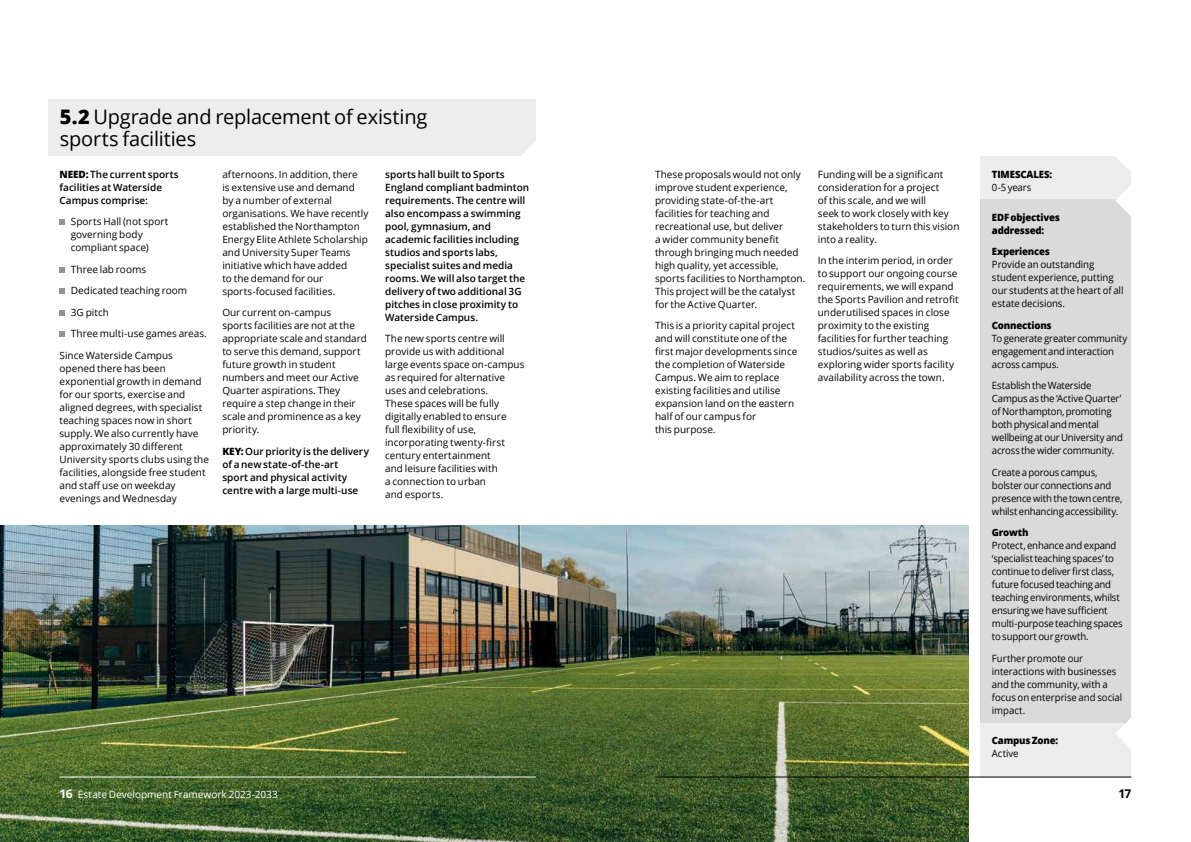
<style>
.page{position:relative;width:1191px;height:842px;background:#fff}
.page>*{position:absolute;margin:0;border:0;box-sizing:border-box;transform-origin:0 0}
.t1{font:20px/22px "Open Sans";letter-spacing:-.01em;color:#000}
.t2{font:700 12px "Open Sans";color:#000}
.t3{font:700 12px "Open Sans";color:#fff}
.t4{font:10px/13px "Open Sans";color:#000}
.t5{font:10px/13px "Open Sans";letter-spacing:-.02em;color:#000;scale:.96 1}
.t6{font:600 10px/13px "Open Sans";color:#000}
.t7{font:10px/13px "Open Sans";color:#000;scale:.96 1}
.t8{font:800 10px/13px "Open Sans";letter-spacing:-.02em;color:#000;scale:.96 1}
.t9{font:10px "Open Sans";color:#fff}
.s1{font-weight:800}
</style>
<div class="page">
<div style="left:980px;top:157px;width:151px;height:620px;background:#ededed"></div>
<div style="left:980px;top:200px;width:151px;height:523px;background:#dadada"></div>
<svg style="left:1115px;top:156px;width:16px;height:16px"></svg>
<svg style="left:1115px;top:186px;width:16px;height:30px"></svg>
<svg style="left:1116px;top:718px;width:15px;height:30px"></svg>
<svg style="left:60px;top:220px;width:5px;height:5px"></svg>
<svg style="left:60px;top:267px;width:5px;height:6px"></svg>
<svg style="left:60px;top:289px;width:5px;height:5px"></svg>
<svg style="left:60px;top:310px;width:5px;height:6px"></svg>
<svg style="left:60px;top:332px;width:5px;height:5px"></svg>
<div style="left:48px;top:99px;width:488px;height:57px;background:#ededed"></div>
<svg style="left:522px;top:142px;width:14px;height:14px"></svg>
<img style="left:0;top:526px;width:968px;height:316px">
<hr style="left:655px;top:777px;width:476px;height:1px;background:#000">
<hr style="left:60px;top:777px;width:476px;height:1px;background:#fff">
<h1 class="t1" style="left:60px;top:105px;width:369px"><span class="s1">5.2</span> Upgrade and replacement of existing sports facilities</h1>
<p class="t6" style="left:60px;top:167px;width:121px"><span class="s1">NEED:</span> The current sports facilities at Waterside<br>Campus comprise:</p>
<p class="t4" style="left:71px;top:215px;width:99px">Sports Hall (not sport governing body compliant space)</p>
<p class="t4" style="left:71px;top:262px;width:77px">Three lab rooms</p>
<p class="t4" style="left:71px;top:284px;width:118px">Dedicated teaching room</p>
<p class="t4" style="left:71px;top:305px;width:40px">3G pitch</p>
<p class="t4" style="left:71px;top:327px;width:138px">Three multi-use games areas.</p>
<p class="t4" style="left:60px;top:348px;width:115px">Since Waterside Campus</p>
<p class="t4" style="left:60px;top:361px;width:151px">opened there has been exponential growth in demand for our sports, exercise and aligned degrees, with specialist teaching spaces now in short supply. We also currently have approximately 30 different<br>University sports clubs using the facilities, alongside free student and staff use on weekday evenings and Wednesday</p>
<p class="t4" style="left:222px;top:167px;width:148px">afternoons. In addition, there<br>is extensive use and demand<br>by a number of external organisations. We have recently established the Northampton<br>Energy Elite Athlete Scholarship and University Super Teams initiative which have added<br>to the demand for our sports-focused facilities.</p>
<p class="t4" style="left:222px;top:306px;width:146px">Our current on-campus<br>sports facilities are not at the appropriate scale and standard to serve this demand, support future growth in student numbers and meet our Active<br>Quarter aspirations. They require a step change in their scale and prominence as a key priority.</p>
<p class="t6" style="left:222px;top:444px;width:148px"><span class="s1">KEY:</span> Our priority is the delivery of a new state-of-the-art<br>sport and physical activity centre with a large multi-use</p>
<p class="t6" style="left:385px;top:167px;width:146px">sports hall built to Sports<br>England compliant badminton requirements. The centre will also encompass a swimming pool, gymnasium, and academic facilities including studios and sports labs, specialist suites and media rooms. We will also target the delivery of two additional 3G pitches in close proximity to<br>Waterside Campus.</p>
<p class="t4" style="left:385px;top:332px;width:141px">The new sports centre will provide us with additional large events space on-campus as required for alternative uses and celebrations.<br>These spaces will be fully digitally enabled to ensure<br>full flexibility of use, incorporating twenty-first century entertainment<br>and leisure facilities with<br>a connection to urban<br>and esports.</p>
<p class="t4" style="left:655px;top:167px;width:152px">These proposals would not only improve student experience, providing state-of-the-art facilities for teaching and recreational use, but deliver<br>a wider community benefit through bringing much needed high quality, yet accessible, sports facilities to Northampton.<br>This project will be the catalyst for the Active Quarter.</p>
<p class="t4" style="left:655px;top:319px;width:144px">This is a priority capital project and will constitute one of the first major developments since the completion of Waterside<br>Campus. We aim to replace existing facilities and utilise expansion land on the eastern half of our campus for<br>this purpose.</p>
<p class="t4" style="left:818px;top:167px;width:143px">Funding will be a significant consideration for a project<br>of this scale, and we will<br>seek to work closely with key stakeholders to turn this vision into a reality.</p>
<p class="t4" style="left:818px;top:254px;width:142px">In the interim period, in order to support our ongoing course requirements, we will expand the Sports Pavilion and retrofit underutilised spaces in close proximity to the existing facilities for further teaching studios/suites as well as exploring wider sports facility availability across the town.</p>
<p class="t8" style="left:992px;top:167px;width:64px">TIMESCALES:</p>
<p class="t7" style="left:992px;top:180px;width:42px">0-5 years</p>
<p class="t8" style="left:992px;top:210px;width:72px">EDF objectives addressed:</p>
<p class="t8" style="left:992px;top:245px;width:62px">Experiences</p>
<p class="t7" style="left:992px;top:258px;width:138px">Provide an outstanding student experience, putting our students at the heart of all estate decisions.</p>
<p class="t8" style="left:992px;top:318px;width:64px">Connections</p>
<p class="t7" style="left:992px;top:331px;width:142px">To generate greater community engagement and interaction across campus.</p>
<p class="t5" style="left:992px;top:379px;width:138px">Establish the Waterside<br>Campus as the ‘Active Quarter’ of Northampton, promoting both physical and mental wellbeing at our University and across the wider community.</p>
<p class="t5" style="left:992px;top:465px;width:137px">Create a porous campus, bolster our connections and presence with the town centre, whilst enhancing accessibility.</p>
<p class="t8" style="left:992px;top:526px;width:40px">Growth</p>
<p class="t5" style="left:992px;top:539px;width:138px">Protect, enhance and expand ‘specialist teaching spaces’ to continue to deliver first class, future focused teaching and teaching environments, whilst ensuring we have sufficient multi-purpose teaching spaces to support our growth.</p>
<p class="t7" style="left:992px;top:651px;width:137px">Further promote our interactions with businesses and the community, with a focus on enterprise and social impact.</p>
<p class="t8" style="left:992px;top:733px;width:70px">Campus Zone:</p>
<p class="t7" style="left:992px;top:746px;width:29px">Active</p>
<p class="t3" style="left:60px;top:785px;width:15px">16</p>
<p class="t9" style="left:78px;top:788px;width:201px">Estate Development Framework 2023-2033</p>
<p class="t2" style="left:1118px;top:785px;width:15px">17</p>
</div>
